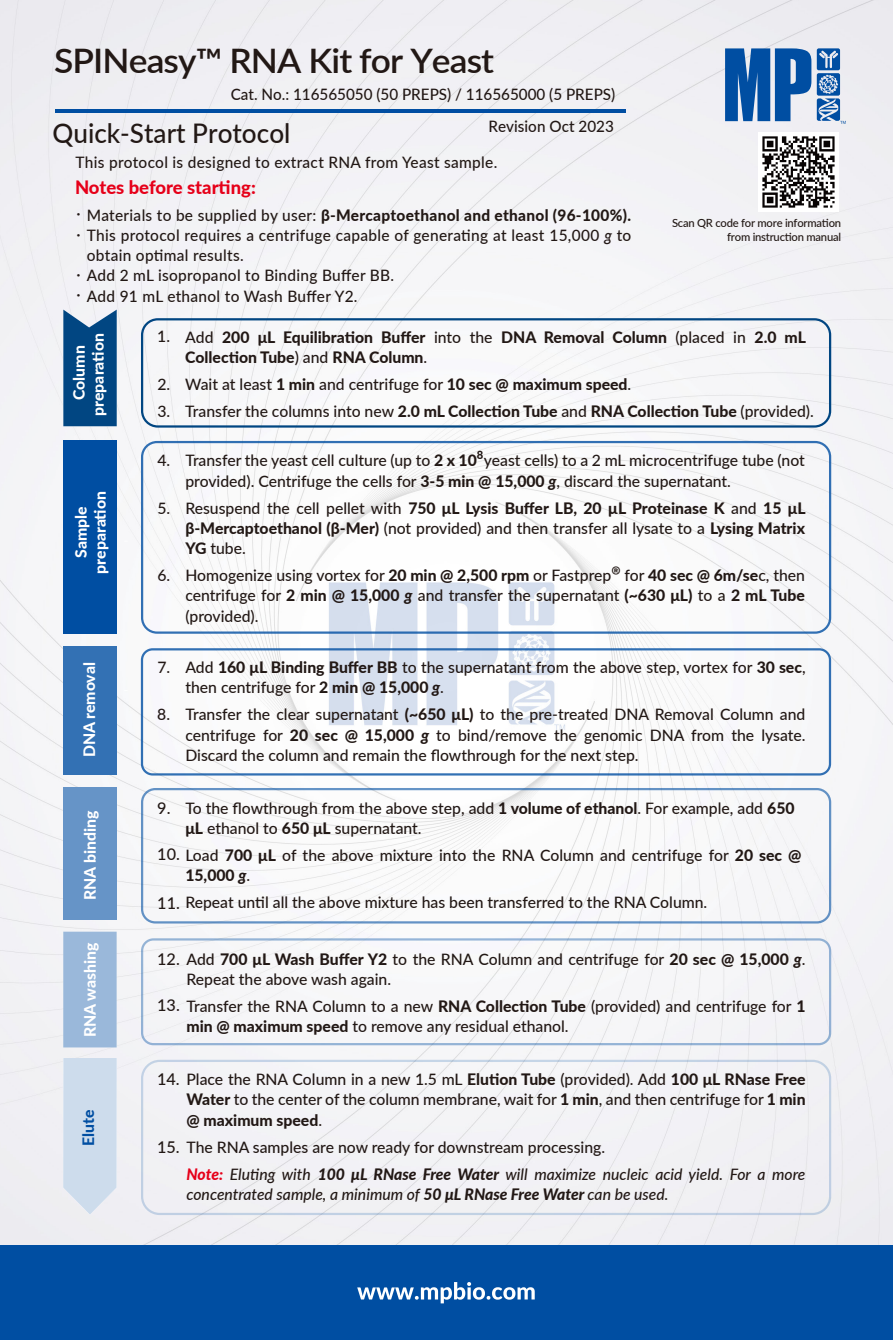
<style>
.page{position:relative;width:893px;height:1340px;background:#fff}
.page>*{position:absolute;margin:0;border:0;box-sizing:border-box;transform-origin:0 0}
.t1{font:600 33.75px "Lato";letter-spacing:-.025em;color:#221815;scale:1.05 1}
.t2{font:500 27px "Lato";color:#221815}
.t3{font:800 18.45px "Lato";color:#e60019}
.t4{font:500 16.2px "Lato";color:#221815}
.t5{font:500 15.75px/20.2px "Lato";color:#221815}
.t6{font:800 15.75px/20.2px "Lato";color:#221815}
.t7{font:500 15.75px "Lato";letter-spacing:.02em;color:#221815}
.t8{font:italic 500 15.75px/20.2px "Lato";color:#221815}
.t9{font:800 15.75px "Lato";letter-spacing:.02em;color:#221815}
.t10{font:800 15.75px/18.9px "Lato";color:#fff;text-align:center}
.t11{font:800 15.75px "Lato";color:#004ea2}
.t12{font:500 11.25px/13.5px "Lato";letter-spacing:-.02em;color:#221815;text-align:right}
.t13{font:800 11.25px "Lato";color:#221815}
.s1{font-weight:500}
.s2{font-style:italic}
.s3{font-weight:800}
.s4{font-weight:800;font-style:italic}
.s5{font-family:"Source Han Sans CN";font-weight:700;font-size:18px}
.s6{font-size:16.2px}
.s7{font-weight:800;color:#e60019}
</style>
<div class="page">
<img style="left:0;top:0;width:893px;height:1245px">
<div style="left:0;top:1245px;width:893px;height:94px;background:#004ea2"></div>
<svg style="left:357px;top:1282px;width:178px;height:21px"></svg>
<hr style="left:55px;top:109px;width:571px;height:4px;background:#004ea2">
<svg style="left:725px;top:48px;width:86px;height:73px;background:#3873b4"></svg>
<svg style="left:817px;top:48px;width:29px;height:76px;background:#789eca"></svg>
<svg style="left:63px;top:1058px;width:54px;height:156px;background:#d0ddec"></svg>
<div style="left:63px;top:931px;width:54px;height:116px;background:#9ab8da"></div>
<div style="left:63px;top:787px;width:54px;height:133px;background:#6694c7"></div>
<svg style="left:63px;top:309px;width:54px;height:117px;background:#17558c"></svg>
<div style="left:63px;top:646px;width:54px;height:129px;background:#3371b4"></div>
<div style="left:63px;top:440px;width:54px;height:194px;background:#004ea2"></div>
<div style="left:141px;top:318px;width:690px;height:109px;border:2px solid #014682;border-radius:16px"></div>
<div style="left:141px;top:441px;width:690px;height:192px;border:2px solid #004ea2;border-radius:15px"></div>
<div style="left:141px;top:648px;width:690px;height:127px;border:2px solid #004ea2;border-radius:11px"></div>
<div style="left:141px;top:938px;width:690px;height:107px;border:2px solid #004ea2;border-radius:11px"></div>
<div style="left:141px;top:788px;width:690px;height:135px;border:2px solid #004ea2;border-radius:13px"></div>
<div style="left:141px;top:1059px;width:690px;height:156px;border:2px solid #004ea2;border-radius:18px"></div>
<img style="left:759px;top:132px;width:80px;height:80px">
<h1 class="t1" style="left:54px;top:36px;width:421px">SPINeasy™ RNA Kit for Yeast</h1>
<p class="t5" style="left:231px;top:84px;width:386px">Cat. No.: 116565050 (50 PREPS) / 116565000 (5 PREPS)</p>
<h2 class="t2" style="left:52px;top:113px;width:239px">Quick-Start Protocol</h2>
<p class="t5" style="left:488px;top:116px;width:127px">Revision Oct 2023</p>
<p class="t7" style="left:76px;top:150px;width:423px">This protocol is designed to extract RNA from Yeast sample.</p>
<p class="t3" style="left:75px;top:174px;width:182px">Notes before starting:</p>
<p class="t9" style="left:76px;top:203px;width:556px"><span class="s1">· Materials to be supplied by user:</span> β-Mercaptoethanol and ethanol (96-100%).</p>
<p class="t7" style="left:76px;top:224px;width:556px">· This protocol requires a centrifuge capable of generating at least 15,000 <span class="s2">g</span> to</p>
<p class="t7" style="left:87px;top:244px;width:158px">obtain optimal results.</p>
<p class="t7" style="left:76px;top:264px;width:319px">· Add 2 mL isopropanol to Binding Buffer BB.</p>
<p class="t7" style="left:76px;top:284px;width:283px">· Add 91 mL ethanol to Wash Buffer Y2.</p>
<p class="t6" style="left:185px;top:326px;width:622px"><span class="s1">Add</span> 200 μL Equilibration Buffer <span class="s1">into the</span> DNA Removal Column <span class="s1">(placed in</span> 2.0 mL<br>Collection Tube<span class="s1">) and</span> RNA Column<span class="s1">.</span></p>
<p class="t5" style="left:185px;top:370px;width:630px;line-height:27px">Wait at least <span class="s3">1 min</span> and centrifuge for <span class="s3">10 sec @ maximum speed</span>.<br>Transfer the columns into new <span class="s3">2.0 mL Collection Tube</span> and <span class="s3">RNA Collection Tube</span> (provided).</p>
<p class="t12" style="left:672px;top:216px;width:171px">Scan QR code for more information from instruction manual</p>
<p class="t5" style="left:157px;top:326px;width:14px">1.</p>
<p class="t5" style="left:157px;top:369px;width:14px;line-height:27px">2.<br>3.</p>
<p class="t10" style="left:69px;top:416px;width:84px;rotate:-90deg">Column preparation</p>
<p class="t10" style="left:71px;top:573px;width:84px;rotate:-90deg">Sample preparation</p>
<p class="t10" style="left:79px;top:757px;width:96px;rotate:-90deg">DNA removal</p>
<p class="t10" style="left:80px;top:900px;width:91px;rotate:-90deg">RNA binding</p>
<p class="t10" style="left:80px;top:1036px;width:96px;rotate:-90deg">RNA washing</p>
<p class="t11" style="left:77px;top:1145px;width:38px;rotate:-90deg">Elute</p>
<p class="t5" style="left:157px;top:450px;width:14px">4.</p>
<p class="t5" style="left:157px;top:497px;width:14px">5.</p>
<p class="t5" style="left:157px;top:564px;width:14px">6.</p>
<p class="t5" style="left:157px;top:656px;width:14px">7.</p>
<p class="t5" style="left:157px;top:704px;width:14px">8.</p>
<p class="t13" style="left:477px;top:446px;width:8px">8</p>
<p class="t5" style="left:185px;top:450px;width:621px">Transfer the yeast cell culture (up to <span class="s3">2 x 10</span> yeast cells) to a 2 mL microcentrifuge tube (not provided). Centrifuge the cells for <span class="s3">3-5 min @ 15,000</span> <span class="s4">g</span>, discard the supernatant.</p>
<p class="t6" style="left:185px;top:497px;width:622px;text-align:justify"><span class="s1">Resuspend the cell pellet with</span> 750 μL Lysis Buffer LB, 20 µL Proteinase K <span class="s1">and</span> 15 μL β-Mercaptoethanol (β-Mer) <span class="s1">(not provided) and then transfer all lysate to a</span> Lysing Matrix YG <span class="s1">tube.</span></p>
<p class="t5" style="left:185px;top:564px;width:621px;text-align:justify">Homogenize using vortex for <span class="s3">20 min @ 2,500 rpm</span> or Fastprep<span class="s5">®</span> for <span class="s3">40 sec @ 6m/se</span>c, then centrifuge for <span class="s3">2 min @ 15,000</span> <span class="s4">g</span> and transfer the supernatant <span class="s3">(~630 μL)</span> to a <span class="s3">2 mL Tube </span>(provided).</p>
<p class="t5" style="left:185px;top:656px;width:622px">Add <span class="s3">160 μL Binding Buffer BB</span> to the supernatant from the above step, vortex for <span class="s3">30 sec</span>, then centrifuge for <span class="s3">2 min @ 15,000</span> <span class="s4">g</span>.</p>
<p class="t5" style="left:185px;top:703px;width:622px;text-align:justify">Transfer the clear supernatant <span class="s3">(~650 μL)</span> to the pre-treated DNA Removal Column and centrifuge for <span class="s3">20 sec @ 15,000</span> <span class="s4">g</span> to bind/remove the genomic DNA from the lysate.<br>Discard the column and remain the flowthrough for the next step.</p>
<p class="t5" style="left:185px;top:797px;width:611px">To the flowthrough from the above step, add <span class="s3">1 volume of ethanol</span>. For example, add <span class="s3">650 μL</span> ethanol to <span class="s3">650 μL</span> supernatant.</p>
<p class="t6" style="left:185px;top:864px;width:66px">15,000 <span class="s2">g</span><span class="s1">.</span></p>
<p class="t4" style="left:157px;top:796px;width:15px">9.</p>
<p class="t5" style="left:157px;top:844px;width:646px"><span class="s6">10.</span> Load <span class="s3">700 μL</span> of the above mixture into the RNA Column and centrifuge for <span class="s3">20 sec @</span></p>
<p class="t5" style="left:157px;top:891px;width:552px"><span class="s6">11.</span> Repeat until all the above mixture has been transferred to the RNA Column.</p>
<p class="t5" style="left:157px;top:948px;width:650px"><span class="s6">12.</span> Add <span class="s3">700 μL Wash Buffer Y2</span> to the RNA Column and centrifuge for <span class="s3">20 sec @ 15,000</span> <span class="s4">g</span>.</p>
<p class="t5" style="left:157px;top:995px;width:650px"><span class="s6">13.</span> Transfer the RNA Column to a new <span class="s3">RNA Collection Tube</span> (provided) and centrifuge for <span class="s3">1</span></p>
<p class="t5" style="left:186px;top:968px;width:206px">Repeat the above wash again.</p>
<p class="t5" style="left:186px;top:1015px;width:384px"><span class="s3">min @ maximum speed</span> to remove any residual ethanol.</p>
<p class="t5" style="left:157px;top:1068px;width:650px"><span class="s6">14.</span> Place the RNA Column in a new 1.5 mL <span class="s3">Elution Tube</span> (provided). Add <span class="s3">100 μL RNase Free</span></p>
<p class="t5" style="left:186px;top:1088px;width:621px"><span class="s3">Water</span> to the center of the column membrane, wait for <span class="s3">1 min</span>, and then centrifuge for <span class="s3">1 min @ maximum speed</span>.</p>
<p class="t8" style="left:186px;top:1162px;width:620px"><span class="s7">Note:</span> Eluting with <span class="s3">100 μL RNase Free Water</span> will maximize nucleic acid yield. For a more concentrated sample, a minimum of <span class="s3">50 μL RNase Free Water</span> can be used.</p>
<p class="t5" style="left:157px;top:1135px;width:449px"><span class="s6">15.</span> The RNA samples are now ready for downstream processing.</p>
</div>
